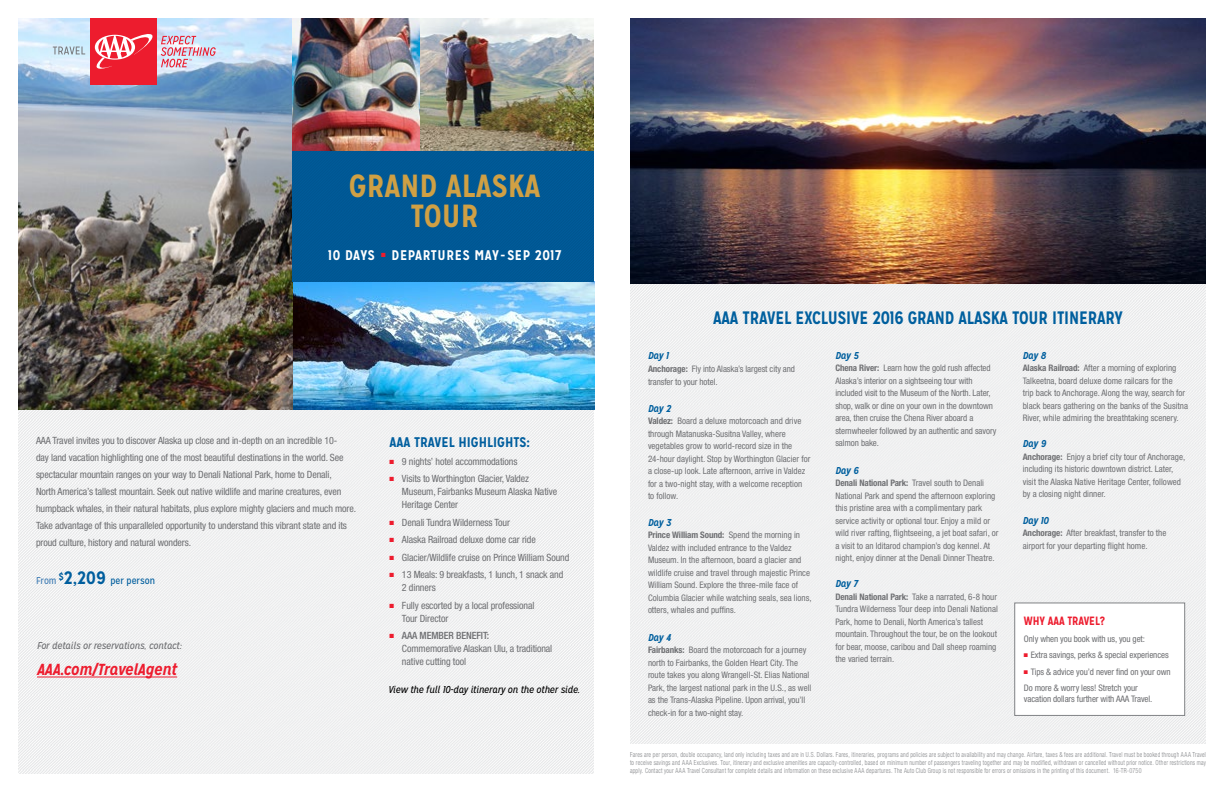
<style>
.page{position:relative;width:1224px;height:792px;background:#fff}
.page>*{position:absolute;margin:0;border:0;box-sizing:border-box;transform-origin:0 0}
.t1{font:700 32px/30px "Mission Gothic";color:#d0a044;text-align:center}
.t2{font:700 18px "Mission Gothic";letter-spacing:-.01em;color:#005f9e;scale:.95 1}
.t3{font:italic 700 16px "Mission Gothic";letter-spacing:-.01em;color:#ed1c2e}
.t4{font:700 14px "Mission Gothic";letter-spacing:.04em;color:#fff}
.t5{font:700 14px "Mission Gothic";color:#005e9e}
.t6{font:700 12px "Mission Gothic";letter-spacing:-.01em;color:#ed1c2e;scale:.95 1}
.t7{font:condensed 10px/17px "Helvetica Neue LT Std";letter-spacing:-.01em;color:#6d6e71}
.t8{font:italic 10px "Mission Gothic";letter-spacing:-.01em;color:#000}
.t9{font:italic 700 10px "Mission Gothic";letter-spacing:-.01em;color:#005f9e}
.t10{font:italic 10px "Mission Gothic";letter-spacing:-.01em;color:#6d6e71}
.t11{font:10px "Mission Gothic";color:#005e9e}
.t12{font:condensed 9px/12.5px "Helvetica Neue LT Std";color:#6f7073}
.t13{font:condensed 9px/16.4px "Helvetica Neue LT Std";letter-spacing:-.01em;color:#6d6e71}
.t14{font:300 condensed 7px/8px "Helvetica Neue LT Std";letter-spacing:.03em;color:#808285;text-align:justify;scale:.85 1}
.s1{color:#427eb5}
.s2{font-weight:700;font-size:18px}
.s3{color:#ed1c2e}
.s4{font-weight:500}
.s5{font-weight:700}
</style>
<div class="page">
<img style="left:18px;top:410px;width:576px;height:364px">
<img style="left:630px;top:18px;width:576px;height:725px">
<hr style="left:37px;top:677px;width:140px;height:1px;background:#ed1c2e">
<img style="left:18px;top:18px;width:576px;height:392px">
<div style="left:90px;top:18px;width:67px;height:67px;background:#ed1c2e"></div>
<svg style="left:95px;top:34px;width:58px;height:35px"></svg>
<svg style="left:161px;top:36px;width:55px;height:31px;background:#d9bbcc"></svg>
<svg style="left:53px;top:47px;width:32px;height:7px"></svg>
<div style="left:293px;top:151px;width:301px;height:131px;background:#005895"></div>
<div style="left:1015px;top:603px;width:170px;height:112px;background:#fff"></div>
<div style="left:1014px;top:603px;width:171px;height:113px;border:1px solid #808285"></div>
<h1 class="t1" style="left:349px;top:170px;width:193px">GRAND ALASKA<br>TOUR</h1>
<h3 class="t4" style="left:328px;top:247px;width:48px">10 DAYS</h3>
<h3 class="t4" style="left:381px;top:247px;width:181px"><sup>■</sup> DEPARTURES MAY- SEP 2017</h3>
<p class="t7" style="left:36px;top:432px;width:322px">AAA Travel invites you to discover Alaska up close and in-depth on an incredible 10-<br>day land vacation highlighting one of the most beautiful destinations in the world. See spectacular mountain ranges on your way to Denali National Park, home to Denali,<br>North America’s tallest mountain. Seek out native wildlife and marine creatures, even humpback whales, in their natural habitats, plus explore mighty glaciers and much more.<br>Take advantage of this unparalleled opportunity to understand this vibrant state and its proud culture, history and natural wonders.</p>
<p class="t11" style="left:36px;top:575px;width:121px"><span class="s1">From</span> <sup>$</sup><span class="s2">2,209</span> per person</p>
<p class="t10" style="left:37px;top:640px;width:146px">For details or reservations, contact:</p>
<h3 class="t3" style="left:37px;top:660px;width:142px">AAA.com/TravelAgent</h3>
<h3 class="t5" style="left:389px;top:434px;width:142px">AAA TRAVEL HIGHLIGHTS:</h3>
<p class="t7" style="left:389px;top:453px;width:130px"><span class="s3">■</span> 9 nights’ hotel accommodations</p>
<p class="t7" style="left:402px;top:472px;width:157px;line-height:13px;text-indent:-13px"><span class="s3">■</span> Visits to Worthington Glacier, Valdez<br>Museum, Fairbanks Museum Alaska Native<br>Heritage Center</p>
<p class="t7" style="left:389px;top:514px;width:122px"><span class="s3">■</span> Denali Tundra Wilderness Tour</p>
<p class="t7" style="left:389px;top:531px;width:148px"><span class="s3">■</span> Alaska Railroad deluxe dome car ride</p>
<p class="t7" style="left:389px;top:549px;width:181px"><span class="s3">■</span> Glacier/Wildlife cruise on Prince William Sound</p>
<p class="t7" style="left:402px;top:568px;width:163px;line-height:13px;text-indent:-13px"><span class="s3">■</span> 13 Meals: 9 breakfasts, 1 lunch, 1 snack and<br>2 dinners</p>
<p class="t7" style="left:402px;top:599px;width:134px;line-height:13px;text-indent:-13px"><span class="s3">■</span> Fully escorted by a local professional<br>Tour Director</p>
<p class="t7" style="left:402px;top:629px;width:152px;line-height:13px;text-indent:-13px"><span class="s3">■</span> <span class="s4">AAA MEMBER BENEFIT:<br></span>Commemorative Alaskan Ulu, a traditional native cutting tool</p>
<p class="t8" style="left:388px;top:683px;width:193px">View the full 10-day itinerary on the other side.</p>
<h2 class="t2" style="left:713px;top:307px;width:433px">AAA TRAVEL EXCLUSIVE 2016 GRAND ALASKA TOUR ITINERARY</h2>
<p class="t9" style="left:648px;top:349px;width:22px">Day 1</p>
<p class="t12" style="left:648px;top:363px;width:149px"><span class="s5">Anchorage:</span> Fly into Alaska’s largest city and transfer to your hotel.</p>
<p class="t9" style="left:648px;top:402px;width:25px">Day 2</p>
<p class="t12" style="left:648px;top:415px;width:164px"><span class="s5">Valdez:</span> Board a deluxe motorcoach and drive through Matanuska-Susitna Valley, where vegetables grow to world-record size in the 24-hour daylight. Stop by Worthington Glacier for a close-up look. Late afternoon, arrive in Valdez for a two-night stay, with a welcome reception to follow.</p>
<p class="t9" style="left:648px;top:516px;width:25px">Day 3</p>
<p class="t12" style="left:648px;top:529px;width:165px"><span class="s5">Prince William Sound:</span> Spend the morning in Valdez with included entrance to the Valdez Museum. In the afternoon, board a glacier and wildlife cruise and travel through majestic Prince William Sound. Explore the three-mile face of Columbia Glacier while watching seals, sea lions, otters, whales and puffins.</p>
<p class="t9" style="left:648px;top:631px;width:25px">Day 4</p>
<p class="t12" style="left:648px;top:644px;width:165px"><span class="s5">Fairbanks:</span> Board the motorcoach for a journey north to Fairbanks, the Golden Heart City. The route takes you along Wrangell-St. Elias National Park, the largest national park in the U.S., as well as the Trans-Alaska Pipeline. Upon arrival, you’ll check-in for a two-night stay.</p>
<p class="t9" style="left:835px;top:349px;width:25px">Day 5</p>
<p class="t12" style="left:835px;top:362px;width:163px"><span class="s5">Chena River:</span> Learn how the gold rush affected Alaska’s interior on a sightseeing tour with included visit to the Museum of the North. Later, shop, walk or dine on your own in the downtown area, then cruise the Chena River aboard a sternwheeler followed by an authentic and savory salmon bake.</p>
<p class="t9" style="left:835px;top:464px;width:25px">Day 6</p>
<p class="t12" style="left:835px;top:477px;width:165px"><span class="s5">Denali National Park:</span> Travel south to Denali National Park and spend the afternoon exploring this pristine area with a complimentary park service activity or optional tour. Enjoy a mild or wild river rafting, flightseeing, a jet boat safari, or a visit to an Iditarod champion’s dog kennel. At night, enjoy dinner at the Denali Dinner Theatre.</p>
<p class="t9" style="left:835px;top:577px;width:24px">Day 7</p>
<p class="t12" style="left:835px;top:590px;width:164px"><span class="s5">Denali National Park:</span> Take a narrated, 6-8 hour Tundra Wilderness Tour deep into Denali National Park, home to Denali, North America’s tallest mountain. Throughout the tour, be on the lookout for bear, moose, caribou and Dall sheep roaming the varied terrain.</p>
<p class="t9" style="left:1023px;top:349px;width:25px">Day 8</p>
<p class="t12" style="left:1023px;top:362px;width:167px"><span class="s5">Alaska Railroad:</span> After a morning of exploring Talkeetna, board deluxe dome railcars for the<br>trip back to Anchorage. Along the way, search for black bears gathering on the banks of the Susitna River, while admiring the breathtaking scenery.</p>
<p class="t9" style="left:1023px;top:437px;width:25px">Day 9</p>
<p class="t12" style="left:1023px;top:450px;width:164px"><span class="s5">Anchorage:</span> Enjoy a brief city tour of Anchorage, including its historic downtown district. Later, visit the Alaska Native Heritage Center, followed by a closing night dinner.</p>
<p class="t9" style="left:1023px;top:514px;width:28px">Day 10</p>
<p class="t12" style="left:1023px;top:527px;width:145px"><span class="s5">Anchorage:</span> After breakfast, transfer to the airport for your departing flight home.</p>
<h3 class="t6" style="left:1024px;top:614px;width:87px">WHY AAA TRAVEL?</h3>
<p class="t13" style="left:1024px;top:630px;width:123px">Only when you book with us, you get:</p>
<p class="t13" style="left:1024px;top:647px;width:146px"><span class="s3">■</span> Extra savings, perks &amp; special experiences</p>
<p class="t13" style="left:1024px;top:663px;width:148px"><span class="s3">■</span> Tips &amp; advice you’d never find on your own<br>Do more &amp; worry less! Stretch your</p>
<p class="t13" style="left:1024px;top:691px;width:130px">vacation dollars further with AAA Travel.</p>
<p class="t14" style="left:630px;top:750px;width:679px">Fares are per person, double occupancy, land only including taxes and are in U.S. Dollars. Fares, itineraries, programs and policies are subject to availability and may change. Airfare, taxes &amp; fees are additional. Travel must be booked through AAA Travel to receive savings and AAA Exclusives. Tour, itinerary and exclusive amenities are capacity-controlled, based on minimum number of passengers traveling together and may be modified, withdrawn or cancelled without prior notice. Other restrictions may apply. Contact your AAA Travel Consultant for complete details and information on these exclusive AAA departures. The Auto Club Group is not responsible for errors or omissions in the printing of this document. 16-TR-0750</p>
</div>
